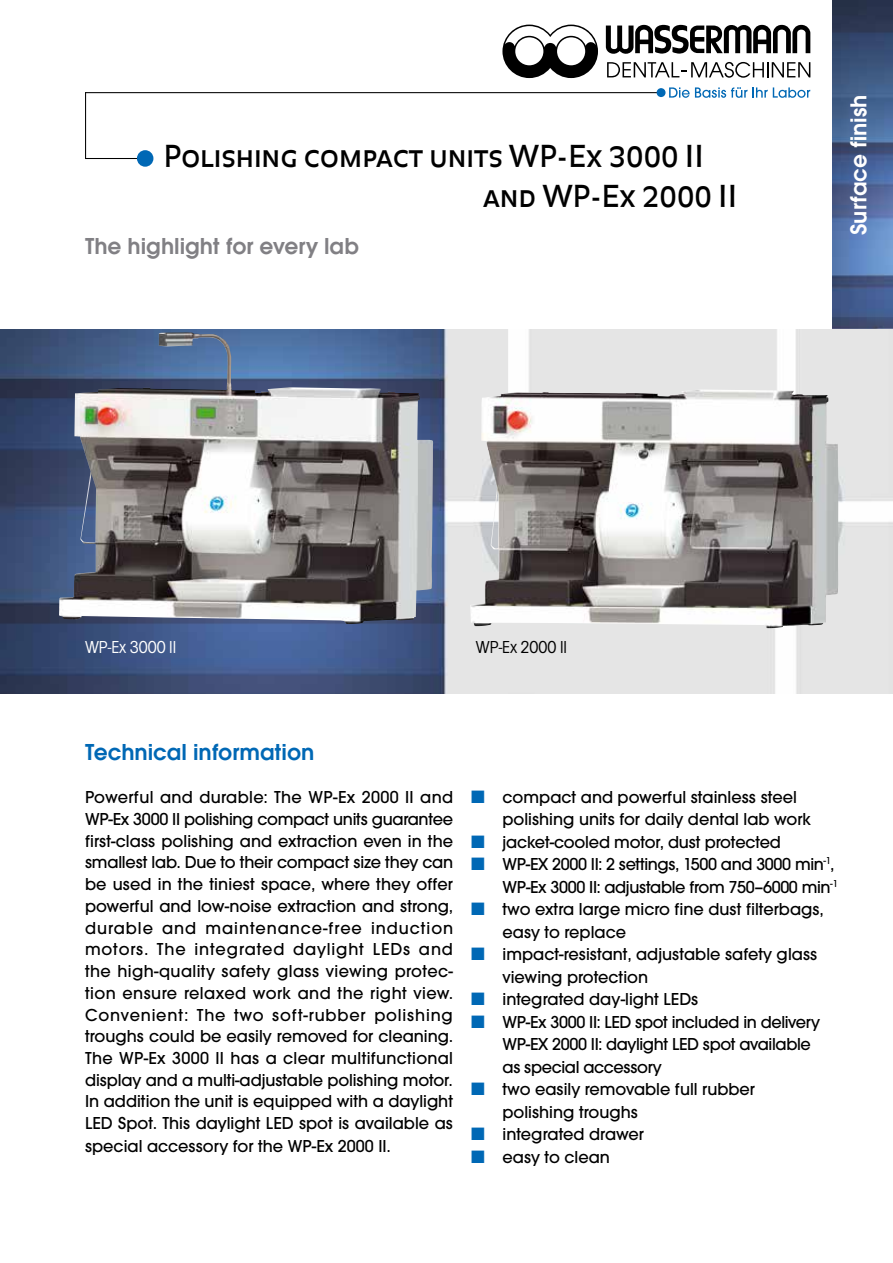
<style>
.page{position:relative;width:893px;height:1263px;background:#fff}
.page>*{position:absolute;margin:0;border:0;box-sizing:border-box;transform-origin:0 0}
.t1{font:30px/39.6px "Balance Regular Caps";color:#000}
.t2{font:600 24px "Avant Garde Gothic Itc T";color:#818084}
.t3{font:600 24px "Avant Garde Gothic Itc T";color:#0068b5}
.t4{font:600 24px "Avant Garde Gothic Itc T";color:#fff}
.t5{font:500 18px/21.8px "Avant Garde Gothic Itc T";color:#000}
.t6{font:500 18px/22.5px "Avant Garde Gothic Itc T";letter-spacing:-.02em;color:#000;text-align:right}
.t7{font:condensed 18px "Avant Garde Gothic Itc T";color:#fff}
.t8{font:condensed 18px "Avant Garde Gothic Itc T";color:#000}
.s1{font-size:75px;color:#0068b5}
.s2{font-family:"Balance"}
.s3{color:#0068b5}
</style>
<div class="page">
<img style="left:832px;top:0;width:61px;height:329px">
<hr style="left:85px;top:158px;width:62px;height:1px;background:#000">
<svg style="left:606px;top:24px;width:204px;height:54px"></svg>
<svg style="left:502px;top:25px;width:96px;height:53px"></svg>
<svg style="left:669px;top:87px;width:141px;height:11px"></svg>
<hr style="left:85px;top:92px;width:573px;height:1px;background:#000">
<div style="left:657px;top:88px;width:8px;height:9px;background:#0068b5;border-radius:50%"></div>
<hr style="left:85px;top:92px;width:1px;height:67px;background:#000">
<img style="left:0;top:330px;width:893px;height:363px">
<img style="left:59px;top:332px;width:374px;height:292px">
<img style="left:470px;top:389px;width:369px;height:240px">
<h1 class="t1" style="left:483px;top:139px;width:256px;text-indent:-356px"><span class="s1">•</span>Polishing compact units WP-Ex <span class="s2">3000 II </span>and WP-Ex <span class="s2">2000 II</span></h1>
<h2 class="t2" style="left:85px;top:232px;width:275px">The highlight for every lab</h2>
<h2 class="t4" style="left:845px;top:235px;width:142px;rotate:-90deg">Surface finish</h2>
<p class="t7" style="left:85px;top:637px;width:93px">WP-Ex 3000 II</p>
<p class="t8" style="left:476px;top:637px;width:93px">WP-Ex 2000 II</p>
<h2 class="t3" style="left:85px;top:737px;width:231px">Technical information</h2>
<p class="t5" style="left:85px;top:786px;width:370px;text-align:justify">Powerful and durable: The WP-Ex 2000 II and WP-Ex 3000 II polishing compact units guarantee first-class polishing and extraction even in the smallest lab. Due to their compact size they can be used in the tiniest space, where they offer powerful and low-noise extraction and strong, durable and maintenance-free induction motors. The integrated daylight LEDs and the high-quality safety glass viewing protec&shy;tion ensure relaxed work and the right view.<br>Convenient: The two soft-rubber polishing troughs could be easily removed for cleaning.<br>The WP-Ex 3000 II has a clear multifunctional display and a multi-adjustable polishing motor.<br>In addition the unit is equipped with a daylight LED Spot. This daylight LED spot is available as special accessory for the WP-Ex 2000 II.</p>
<p class="t5" style="left:502px;top:785px;width:310px;line-height:22.5px;text-indent:-32px"><span class="s3">■</span> compact and powerful stainless steel polishing units for daily dental lab work</p>
<p class="t5" style="left:471px;top:831px;width:311px"><span class="s3">■</span> jacket-cooled motor, dust protected</p>
<p class="t6" style="left:471px;top:853px;width:368px"><span class="s3">■</span> WP-EX 2000 II: 2 settings, 1500 and 3000 min<sup>-1</sup>,<br>WP-Ex 3000 II: adjustable from 750–6000 min<sup>-1</sup></p>
<p class="t5" style="left:502px;top:898px;width:322px;line-height:22.5px;text-indent:-32px"><span class="s3">■</span> two extra large micro fine dust filterbags, easy to replace</p>
<p class="t5" style="left:502px;top:943px;width:316px;line-height:22.5px;text-indent:-32px"><span class="s3">■</span> impact-resistant, adjustable safety glass viewing protection</p>
<p class="t5" style="left:471px;top:988px;width:229px"><span class="s3">■</span> integrated day-light LEDs</p>
<p class="t6" style="left:502px;top:1010px;width:319px;text-align:left;text-indent:-32px"><span class="s3">■</span> WP-Ex 3000 II: LED spot included in delivery<br>WP-EX 2000 II: daylight LED spot available as special accessory</p>
<p class="t5" style="left:502px;top:1078px;width:254px;line-height:22.5px;text-indent:-32px"><span class="s3">■</span> two easily removable full rubber polishing troughs</p>
<p class="t5" style="left:471px;top:1123px;width:175px"><span class="s3">■</span> integrated drawer</p>
<p class="t5" style="left:471px;top:1146px;width:140px"><span class="s3">■</span> easy to clean</p>
</div>
